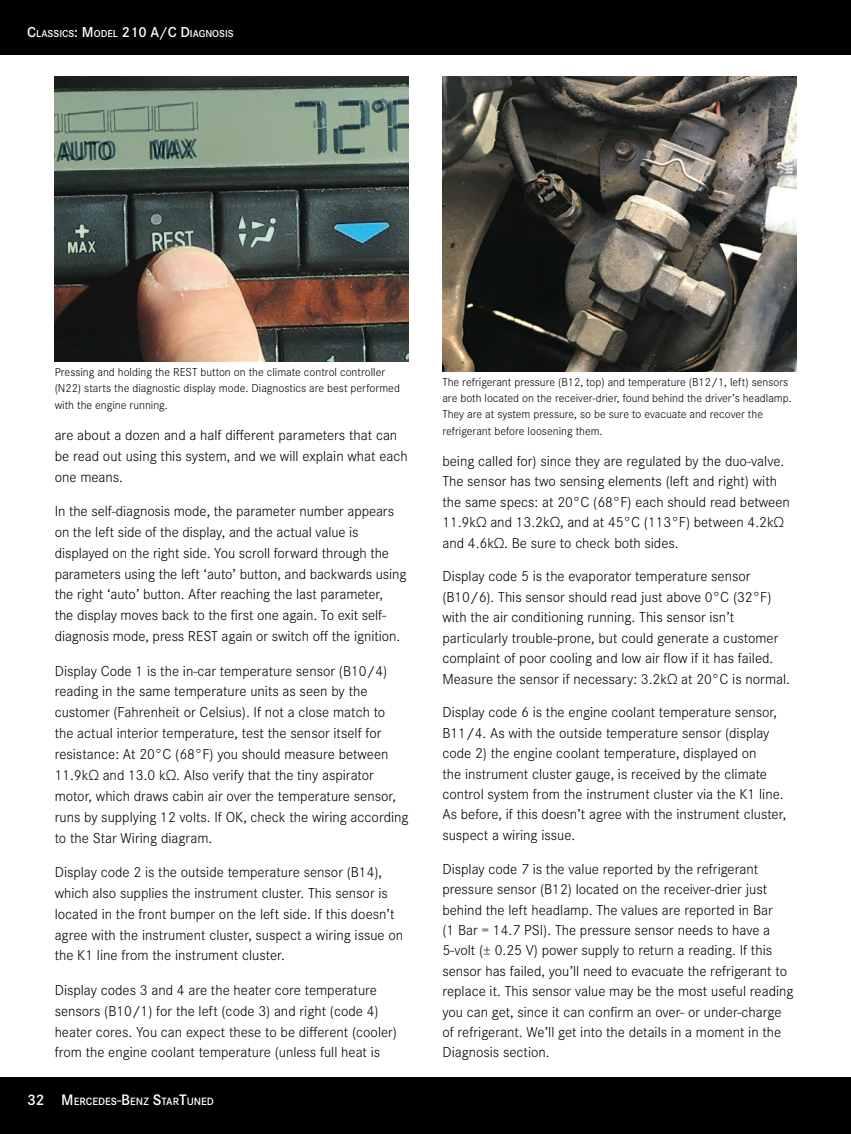
<style>
.page{position:relative;width:851px;height:1134px;background:#fff}
.page>*{position:absolute;margin:0;border:0;box-sizing:border-box;transform-origin:0 0}
.Copy{font:300 15px/20.4px "Corporate S";color:#000}
.t1{font:300 12px/16.2px "Corporate S";color:#000}
.t2{font:600 10.95px "Corporate S";color:#fff}
.t3{font:600 10.5px "Corporate S";color:#fff}
.s1{font-size:15px}
.s2{font-size:15.75px}
</style>
<div class="page">
<div style="left:0;top:1077px;width:850px;height:57px;background:#000"></div>
<div style="left:0;top:0;width:850px;height:55px;background:#000"></div>
<img style="left:55px;top:77px;width:353px;height:284px">
<img style="left:442px;top:77px;width:354px;height:294px">
<p class="t3" style="left:27px;top:27px;width:208px"><span class="s1">C</span>LASSICS<span class="s1">: M</span> ODEL <span class="s1">210 A/C D</span>IAGNOSIS</p>
<p class="t1" style="left:55px;top:364px;width:347px">Pressing and holding the REST button on the climate control controller (N22) starts the diagnostic display mode. Diagnostics are best performed with the engine running.</p>
<p class="t1" style="left:442px;top:374px;width:351px">The refrigerant pressure (B12, top) and temperature (B12/1, left) sensors are both located on the receiver-drier, found behind the driver’s headlamp.<br>They are at system pressure, so be sure to evacuate and recover the refrigerant before loosening them.</p>
<p class="Copy" style="left:55px;top:424px;width:354px;line-height:20.9px">are about a dozen and a half different parameters that can be read out using this system, and we will explain what each one means.</p>
<p class="Copy" style="left:55px;top:500px;width:353px;line-height:20.9px">In the self-diagnosis mode, the parameter number appears on the left side of the display, and the actual value is displayed on the right side. You scroll forward through the parameters using the left ‘auto’ button, and backwards using the right ‘auto’ button. After reaching the last parameter,<br>the display moves back to the first one again. To exit self&shy;diagnosis mode, press REST again or switch off the ignition.</p>
<p class="Copy" style="left:55px;top:660px;width:355px;line-height:20.9px">Display Code 1 is the in-car temperature sensor (B10/4) reading in the same temperature units as seen by the customer (Fahrenheit or Celsius). If not a close match to<br>the actual interior temperature, test the sensor itself for resistance: At 20°C (68°F) you should measure between 11.9kΩ and 13.0 kΩ. Also verify that the tiny aspirator motor, which draws cabin air over the temperature sensor, runs by supplying 12 volts. If OK, check the wiring according to the Star Wiring diagram.</p>
<p class="Copy" style="left:55px;top:861px;width:350px;line-height:20.9px">Display code 2 is the outside temperature sensor (B14), which also supplies the instrument cluster. This sensor is located in the front bumper on the left side. If this doesn’t agree with the instrument cluster, suspect a wiring issue on the K1 line from the instrument cluster.</p>
<p class="Copy" style="left:55px;top:979px;width:344px;line-height:20.9px">Display codes 3 and 4 are the heater core temperature sensors (B10/1) for the left (code 3) and right (code 4) heater cores. You can expect these to be different (cooler) from the engine coolant temperature (unless full heat is</p>
<p class="Copy" style="left:442px;top:450px;width:349px">being called for) since they are regulated by the duo-valve.<br>The sensor has two sensing elements (left and right) with the same specs: at 20°C (68°F) each should read between 11.9kΩ and 13.2kΩ, and at 45°C (113°F) between 4.2kΩ and 4.6kΩ. Be sure to check both sides.</p>
<p class="Copy" style="left:442px;top:566px;width:349px">Display code 5 is the evaporator temperature sensor (B10/6). This sensor should read just above 0°C (32°F) with the air conditioning running. This sensor isn’t particularly trouble-prone, but could generate a customer complaint of poor cooling and low air flow if it has failed.<br>Measure the sensor if necessary: 3.2kΩ at 20°C is normal.</p>
<p class="Copy" style="left:442px;top:702px;width:345px">Display code 6 is the engine coolant temperature sensor, B11/4. As with the outside temperature sensor (display code 2) the engine coolant temperature, displayed on<br>the instrument cluster gauge, is received by the climate control system from the instrument cluster via the K1 line.<br>As before, if this doesn’t agree with the instrument cluster, suspect a wiring issue.</p>
<p class="Copy" style="left:442px;top:858px;width:353px">Display code 7 is the value reported by the refrigerant pressure sensor (B12) located on the receiver-drier just behind the left headlamp. The values are reported in Bar<br>(1 Bar = 14.7 PSI). The pressure sensor needs to have a 5-volt (± 0.25 V) power supply to return a reading. If this sensor has failed, you’ll need to evacuate the refrigerant to replace it. This sensor value may be the most useful reading you can get, since it can confirm an over- or under-charge of refrigerant. We’ll get into the details in a moment in the Diagnosis section.</p>
<p class="t2" style="left:27px;top:1094px;width:188px"><span class="s2">32 M</span>ERCEDES<span class="s2">-B</span>ENZ <span class="s2">S</span>TAR<span class="s2">T</span>UNED</p>
</div>
